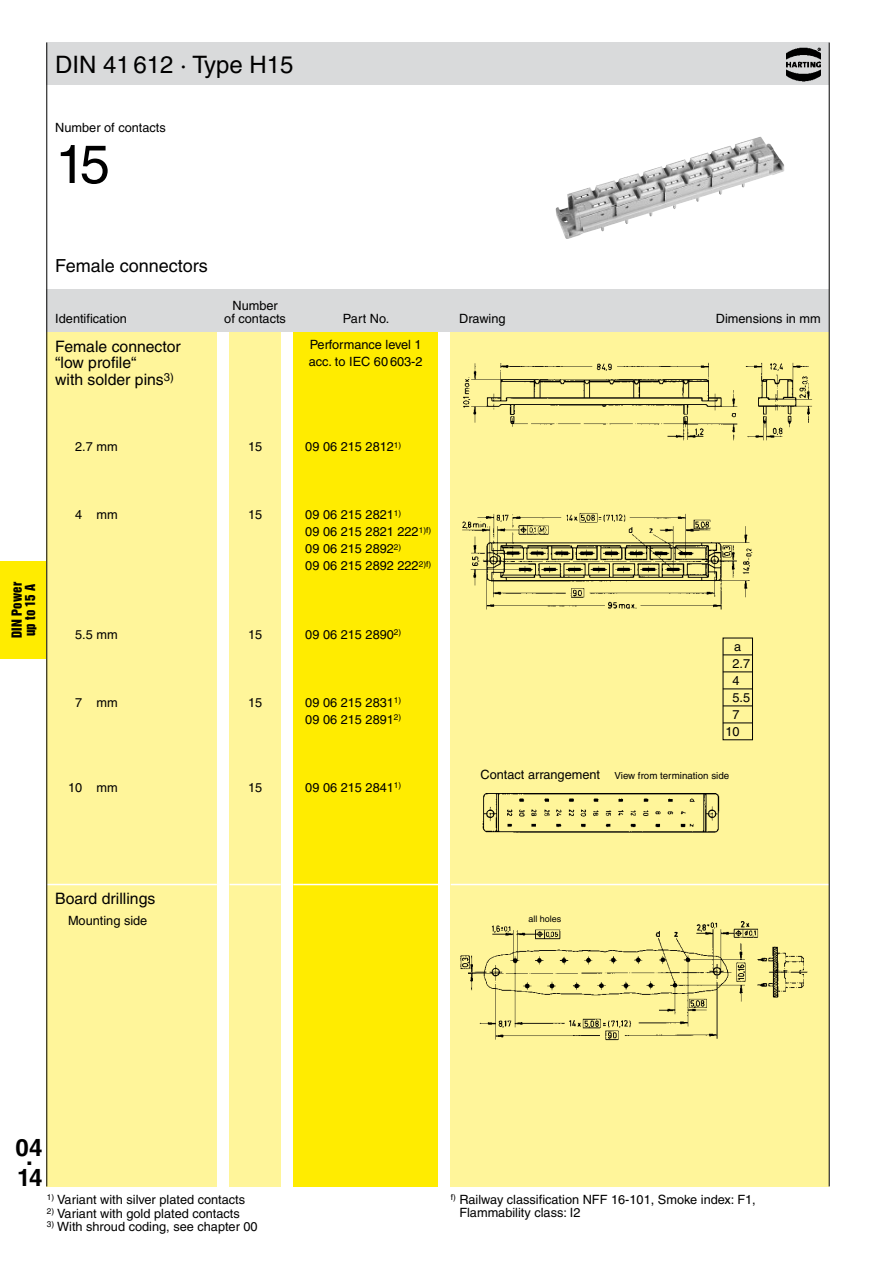
<style>
.page{position:relative;width:893px;height:1263px;background:#fff}
.page>*{position:absolute;margin:0;border:0;box-sizing:border-box;transform-origin:0 0}
.t1{font:54px "Helvetica";color:#000}
.t2{font:24px "Helvetica";color:#000}
.t3{font:700 24px/30px "Helvetica";color:#000}
.t4{font:18px "Helvetica";color:#000}
.t5{font:15.75px/16.5px "Helvetica";color:#000}
.t6{font:12.75px/17px "Helvetica";color:#000}
.t7{font:12.75px/13.5px "Helvetica Inserat";letter-spacing:.015em;color:#000}
.t8{font:9.75px "Helvetica";color:#000}
.t9{font:9px "Helvetica";color:#000}
.s1{color:#fff59a}
.s2{font-size:12.75px}
</style>
<div class="page">
<div style="left:0;top:561px;width:47px;height:98px;background:#ffec00"></div>
<div style="left:47px;top:43px;width:782px;height:42px;background:#d9dadb"></div>
<div style="left:47px;top:289px;width:782px;height:43px;background:#d9dadb"></div>
<div style="left:47px;top:332px;width:170px;height:854px;background:#fff59a"></div>
<div style="left:230px;top:332px;width:51px;height:854px;background:#fff59a"></div>
<div style="left:293px;top:332px;width:145px;height:854px;background:#ffec00"></div>
<div style="left:451px;top:332px;width:378px;height:854px;background:#fff59a"></div>
<img style="left:460px;top:921px;width:348px;height:120px">
<img style="left:482px;top:793px;width:238px;height:40px">
<img style="left:462px;top:513px;width:291px;height:97px">
<img style="left:463px;top:362px;width:350px;height:79px">
<img style="left:787px;top:47px;width:33px;height:34px">
<hr style="left:47px;top:884px;width:170px;height:1px;background:#fff">
<hr style="left:230px;top:884px;width:51px;height:1px;background:#fff">
<hr style="left:293px;top:884px;width:145px;height:1px;background:#fff">
<hr style="left:451px;top:884px;width:378px;height:1px;background:#fff">
<img style="left:556px;top:137px;width:228px;height:102px">
<div style="left:723px;top:638px;width:30px;height:102px;border:1px solid #000"></div>
<hr style="left:723px;top:655px;width:30px;height:1px;background:#000">
<hr style="left:723px;top:672px;width:30px;height:1px;background:#000">
<hr style="left:723px;top:689px;width:30px;height:1px;background:#000">
<hr style="left:723px;top:706px;width:30px;height:1px;background:#000">
<hr style="left:723px;top:723px;width:30px;height:1px;background:#000">
<hr style="left:829px;top:43px;width:1px;height:1143px;background:#000">
<hr style="left:46px;top:43px;width:1px;height:1143px;background:#000">
<h2 class="t2" style="left:55px;top:50px;width:240px">DIN 41 612 · Type H15</h2>
<p class="t6" style="left:55px;top:119px;width:112px">Number of contacts</p>
<h1 class="t1" style="left:55px;top:133px;width:56px">15</h1>
<h3 class="t4" style="left:55px;top:256px;width:154px">Female connectors</h3>
<p class="t6" style="left:232px;top:297px;width:47px">Number</p>
<p class="t6" style="left:55px;top:310px;width:73px">Identification</p>
<p class="t6" style="left:224px;top:310px;width:63px">of contacts</p>
<p class="t6" style="left:343px;top:310px;width:48px">Part No.</p>
<p class="t6" style="left:459px;top:310px;width:48px">Drawing</p>
<p class="t6" style="left:716px;top:310px;width:106px">Dimensions in mm</p>
<p class="t6" style="left:309px;top:336px;width:115px">Performance level 1 acc. to IEC 60 603-2</p>
<p class="t5" style="left:55px;top:338px;width:127px">Female connector “low profile“<br>with solder pins<sup>3)</sup></p>
<p class="t7" style="left:10px;top:638px;width:58px;rotate:-90deg">DIN Power up to 15 A</p>
<p class="t6" style="left:75px;top:438px;width:44px">2.7 mm</p>
<p class="t6" style="left:75px;top:506px;width:44px">4<span class="s1">,7</span> mm</p>
<p class="t6" style="left:75px;top:625px;width:44px">5.5 mm</p>
<p class="t6" style="left:75px;top:694px;width:44px">7<span class="s1">,7</span> mm</p>
<p class="t6" style="left:68px;top:779px;width:51px">10<span class="s1">,7</span> mm</p>
<p class="t6" style="left:248px;top:438px;width:16px">15</p>
<p class="t6" style="left:305px;top:438px;width:97px">09 06 215 2812<sup>1)</sup></p>
<p class="t6" style="left:248px;top:506px;width:16px">15</p>
<p class="t6" style="left:305px;top:506px;width:127px">09 06 215 2821<sup>1)<br></sup>09 06 215 2821 222<sup>1)f)<br></sup>09 06 215 2892<sup>2)<br></sup>09 06 215 2892 222<sup>2)f)</sup></p>
<p class="t6" style="left:248px;top:625px;width:16px">15</p>
<p class="t6" style="left:305px;top:625px;width:97px">09 06 215 2890<sup>2)</sup></p>
<p class="t6" style="left:248px;top:694px;width:16px">15</p>
<p class="t6" style="left:305px;top:694px;width:97px">09 06 215 2831<sup>1)<br></sup>09 06 215 2891<sup>2)</sup></p>
<p class="t6" style="left:248px;top:779px;width:16px">15</p>
<p class="t6" style="left:305px;top:779px;width:97px">09 06 215 2841<sup>1)</sup></p>
<p class="t6" style="left:732px;top:638px;width:19px">a<br>2.7</p>
<p class="t6" style="left:732px;top:689px;width:19px">5.5</p>
<p class="t6" style="left:725px;top:723px;width:26px">10<span class="s1">,7</span></p>
<p class="t8" style="left:480px;top:770px;width:250px"><span class="s2">Contact arrangement</span> View from termination side</p>
<p class="t5" style="left:55px;top:890px;width:102px">Board drillings</p>
<p class="t6" style="left:68px;top:912px;width:81px">Mounting side</p>
<p class="t9" style="left:528px;top:914px;width:35px">all holes</p>
<h2 class="t3" style="left:16px;top:1132px;width:28px">0 4.<br>14</h2>
<p class="t6" style="left:47px;top:1191px;width:200px"><sup>1)</sup> Variant with silver plated contacts</p>
<p class="t6" style="left:47px;top:1204px;width:195px"><sup>2)</sup> Variant with gold plated contacts</p>
<p class="t6" style="left:47px;top:1218px;width:212px"><sup>3)</sup> With shroud coding, see chapter 00</p>
<p class="t6" style="left:459px;top:1193px;width:298px;line-height:12.8px;text-indent:-9px"><sup>f)</sup> Railway classification NFF 16-101, Smoke index: F1,<br>Flammability class: I2</p>
</div>
